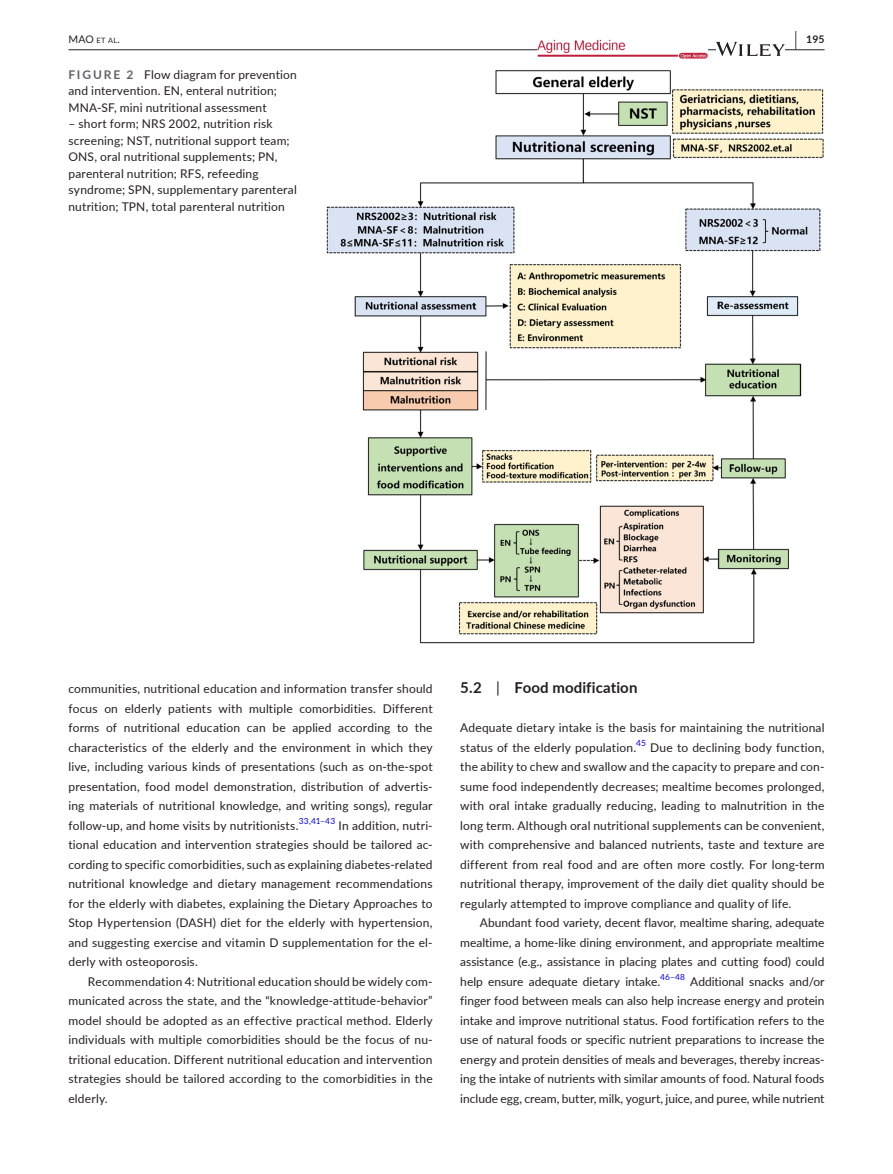
<style>
.page{position:relative;width:893px;height:1174px;background:#fff}
.page>*{position:absolute;margin:0;border:0;box-sizing:border-box;transform-origin:0 0}
.t1{font:700 15px "Lato";letter-spacing:.005em;color:#231f20}
.t2{font:12px/19.5px "Lato";letter-spacing:.015em;color:#231f20;text-align:justify}
.t3{font:10.5px "Lato";color:#231f20}
.t4{font:700 10.5px "Lato";color:#231f20}
.t5{font:8.4px "Lato";color:#00f}
.s1{font-size:7.35px}
.s2{font-size:19.5px}
.s3{font-weight:700;color:#636366}
.s4{font-weight:400}
</style>
<div class="page">
<hr style="left:68px;top:49px;width:756px;height:1px;background:#231f20">
<img style="left:537px;top:39px;width:171px;height:20px">
<svg style="left:716px;top:42px;width:69px;height:14px"></svg>
<img style="left:327px;top:70px;width:497px;height:574px">
<p class="t3" style="left:68px;top:31px;width:53px">MAO <span class="s1">et al</span>.</p>
<p class="t4" style="left:795px;top:31px;width:31px"><span class="s2">|</span> 195</p>
<p class="t2" style="left:68px;top:66px;width:230px;line-height:16.5px;text-align:left"><span class="s3">FIGURE 2</span> Flow diagram for prevention and intervention. EN, enteral nutrition;<br>MNA-SF, mini nutritional assessment</p>
<p class="t2" style="left:68px;top:115px;width:230px;line-height:16.5px;text-align:left">– short form; NRS 2002, nutrition risk screening; NST, nutritional support team; ONS, oral nutritional supplements; PN, parenteral nutrition; RFS, refeeding syndrome; SPN, supplementary parenteral nutrition; TPN, total parenteral nutrition</p>
<p class="t2" style="left:68px;top:678px;width:366px">communities, nutritional education and information transfer should focus on elderly patients with multiple comorbidities. Different forms of nutritional education can be applied according to the characteristics of the elderly and the environment in which they live, including various kinds of presentations (such as on-the-spot presentation, food model demonstration, distribution of advertis&shy;ing materials of nutritional knowledge, and writing songs), regular follow-up, and home visits by nutritionists.<sup>33,41–43</sup> In addition, nutri&shy;tional education and intervention strategies should be tailored ac&shy;cording to specific comorbidities, such as explaining diabetes-related nutritional knowledge and dietary management recommendations for the elderly with diabetes, explaining the Dietary Approaches to Stop Hypertension (DASH) diet for the elderly with hypertension, and suggesting exercise and vitamin D supplementation for the el&shy;derly with osteoporosis.</p>
<p class="t2" style="left:68px;top:971px;width:366px;text-indent:20px">Recommendation 4: Nutritional education should be widely com&shy;municated across the state, and the “knowledge-attitude-behavior” model should be adopted as an effective practical method. Elderly individuals with multiple comorbidities should be the focus of nu&shy;tritional education. Different nutritional education and intervention strategies should be tailored according to the comorbidities in the elderly.</p>
<p class="t1" style="left:460px;top:677px;width:179px">5.2 <span class="s4">|</span> Food modification</p>
<p class="t2" style="left:460px;top:717px;width:366px">Adequate dietary intake is the basis for maintaining the nutritional status of the elderly population.</p>
<p class="t5" style="left:636px;top:737px;width:11px">45</p>
<p class="t2" style="left:460px;top:737px;width:366px;text-indent:190px">Due to declining body function, the ability to chew and swallow and the capacity to prepare and con&shy;sume food independently decreases; mealtime becomes prolonged, with oral intake gradually reducing, leading to malnutrition in the long term. Although oral nutritional supplements can be convenient, with comprehensive and balanced nutrients, taste and texture are different from real food and are often more costly. For long-term nutritional therapy, improvement of the daily diet quality should be regularly attempted to improve compliance and quality of life.</p>
<p class="t2" style="left:460px;top:912px;width:366px;text-indent:20px">Abundant food variety, decent flavor, mealtime sharing, adequate mealtime, a home-like dining environment, and appropriate mealtime assistance (e.g., assistance in placing plates and cutting food) could help ensure adequate dietary intake.<sup>46–48</sup> Additional snacks and/or finger food between meals can also help increase energy and protein intake and improve nutritional status. Food fortification refers to the use of natural foods or specific nutrient preparations to increase the energy and protein densities of meals and beverages, thereby increas&shy;ing the intake of nutrients with similar amounts of food. Natural foods include egg, cream, butter, milk, yogurt, juice, and puree, while nutrient</p>
</div>
